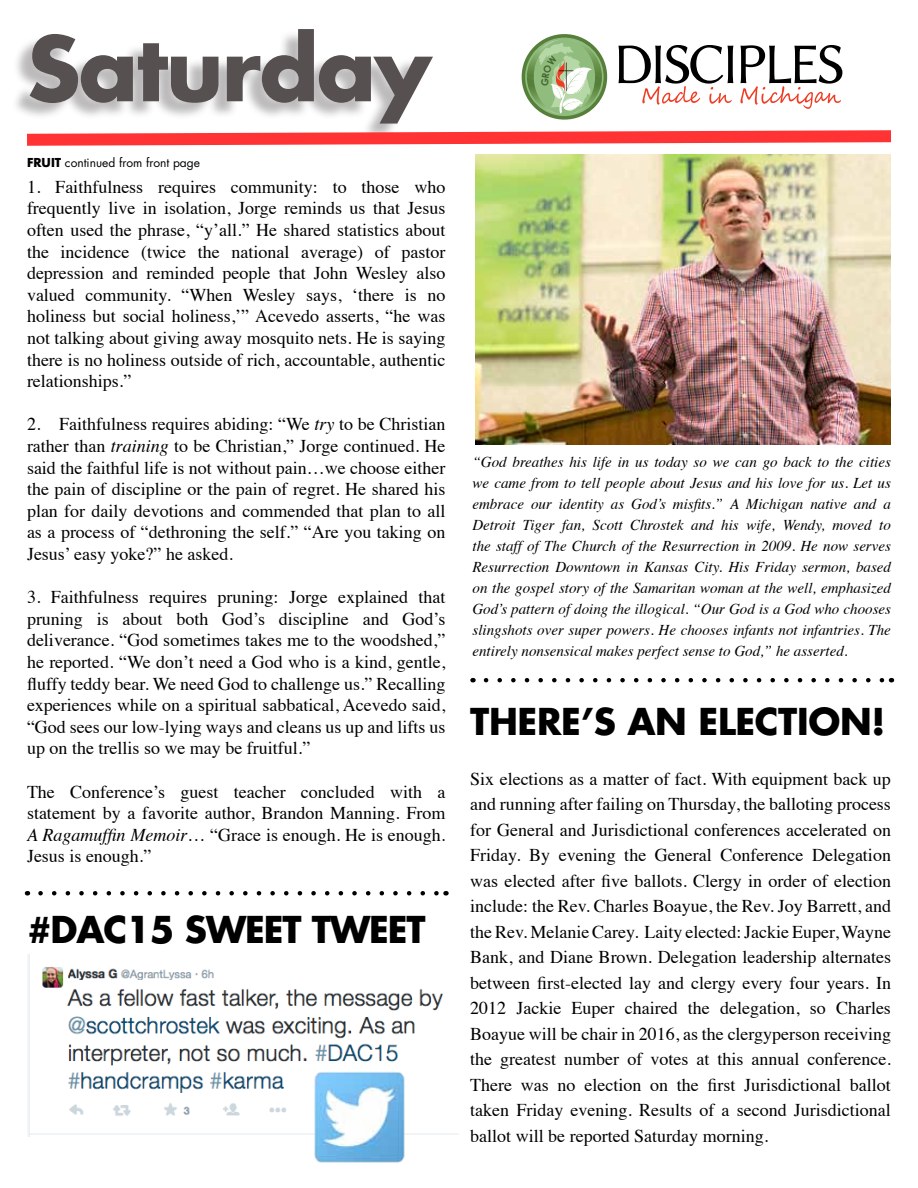
<style>
.page{position:relative;width:918px;height:1188px;background:#fff}
.page>*{position:absolute;margin:0;border:0;box-sizing:border-box;transform-origin:0 0}
.t1{font:700 87px "Futura";letter-spacing:-.02em;color:#565050}
.t2{font:700 36px "Futura";letter-spacing:-.02em;color:#000}
.t3{font:18px/21.6px "Times";color:#000;text-align:justify}
.t4{font:italic 15px/21px "Times";color:#000;text-align:justify}
.t5{font:12px "Futura";color:#000}
.s1{font-weight:700}
.s2{font-style:italic}
</style>
<div class="page">
<svg style="left:40px;top:891px;width:399px;height:5px"></svg>
<svg style="left:486px;top:678px;width:398px;height:4px"></svg>
<img style="left:28px;top:955px;width:431px;height:182px">
<img style="left:311px;top:1068px;width:98px;height:95px">
<img style="left:476px;top:154px;width:415px;height:291px">
<svg style="left:16px;top:34px;width:875px;height:112px"></svg>
<h1 class="t1" style="left:27px;top:8px;width:406px">Saturday</h1>
<p class="t5" style="left:27px;top:154px;width:175px"><span class="s1">FRUIT</span> continued from front page</p>
<p class="t3" style="left:27px;top:174px;width:420px">1. Faithfulness requires community: to those who frequently live in isolation, Jorge reminds us that Jesus often used the phrase, “y’all.” He shared statistics about the incidence (twice the national average) of pastor depression and reminded people that John Wesley also valued community. “When Wesley says, ‘there is no holiness but social holiness,’” Acevedo asserts, “he was not talking about giving away mosquito nets. He is saying there is no holiness outside of rich, accountable, authentic relationships.”</p>
<p class="t3" style="left:27px;top:412px;width:420px">2. Faithfulness requires abiding: “We <span class="s2">try</span> to be Christian rather than <span class="s2">training</span> to be Christian,” Jorge continued. He said the faithful life is not without pain…we choose either the pain of discipline or the pain of regret. He shared his plan for daily devotions and commended that plan to all as a process of “dethroning the self.” “Are you taking on Jesus’ easy yoke?” he asked.</p>
<p class="t3" style="left:27px;top:585px;width:420px">3. Faithfulness requires pruning: Jorge explained that pruning is about both God’s discipline and God’s deliverance. “God sometimes takes me to the woodshed,” he reported. “We don’t need a God who is a kind, gentle, fluffy teddy bear. We need God to challenge us.” Recalling experiences while on a spiritual sabbatical, Acevedo said, “God sees our low-lying ways and cleans us up and lifts us up on the trellis so we may be fruitful.”</p>
<p class="t3" style="left:27px;top:779px;width:420px">The Conference’s guest teacher concluded with a statement by a favorite author, Brandon Manning. From <span class="s2">A Ragamuffin Memoir</span>… “Grace is enough. He is enough.<br>Jesus is enough.”</p>
<h2 class="t2" style="left:27px;top:905px;width:400px">#DAC15 SWEET TWEET</h2>
<p class="t4" style="left:472px;top:450px;width:420px">“God breathes his life in us today so we can go back to the cities we came from to tell people about Jesus and his love for us. Let us embrace our identity as God’s misfits.” A Michigan native and a Detroit Tiger fan, Scott Chrostek and his wife, Wendy, moved to the staff of The Church of the Resurrection in 2009. He now serves Resurrection Downtown in Kansas City. His Friday sermon, based on the gospel story of the Samaritan woman at the well, emphasized God’s pattern of doing the illogical. “Our God is a God who chooses slingshots over super powers. He chooses infants not infantries. The entirely nonsensical makes perfect sense to God,” he asserted.</p>
<h2 class="t2" style="left:470px;top:697px;width:416px">THERE’S AN ELECTION!</h2>
<p class="t3" style="left:470px;top:764px;width:422px;line-height:25.5px">Six elections as a matter of fact. With equipment back up and running after failing on Thursday, the balloting process for General and Jurisdictional conferences accelerated on Friday. By evening the General Conference Delegation was elected after five ballots. Clergy in order of election include: the Rev. Charles Boayue, the Rev. Joy Barrett, and the Rev. Melanie Carey. Laity elected: Jackie Euper, Wayne Bank, and Diane Brown. Delegation leadership alternates between first-elected lay and clergy every four years. In 2012 Jackie Euper chaired the delegation, so Charles Boayue will be chair in 2016, as the clergyperson receiving the greatest number of votes at this annual conference.<br>There was no election on the first Jurisdictional ballot taken Friday evening. Results of a second Jurisdictional ballot will be reported Saturday morning.</p>
</div>
